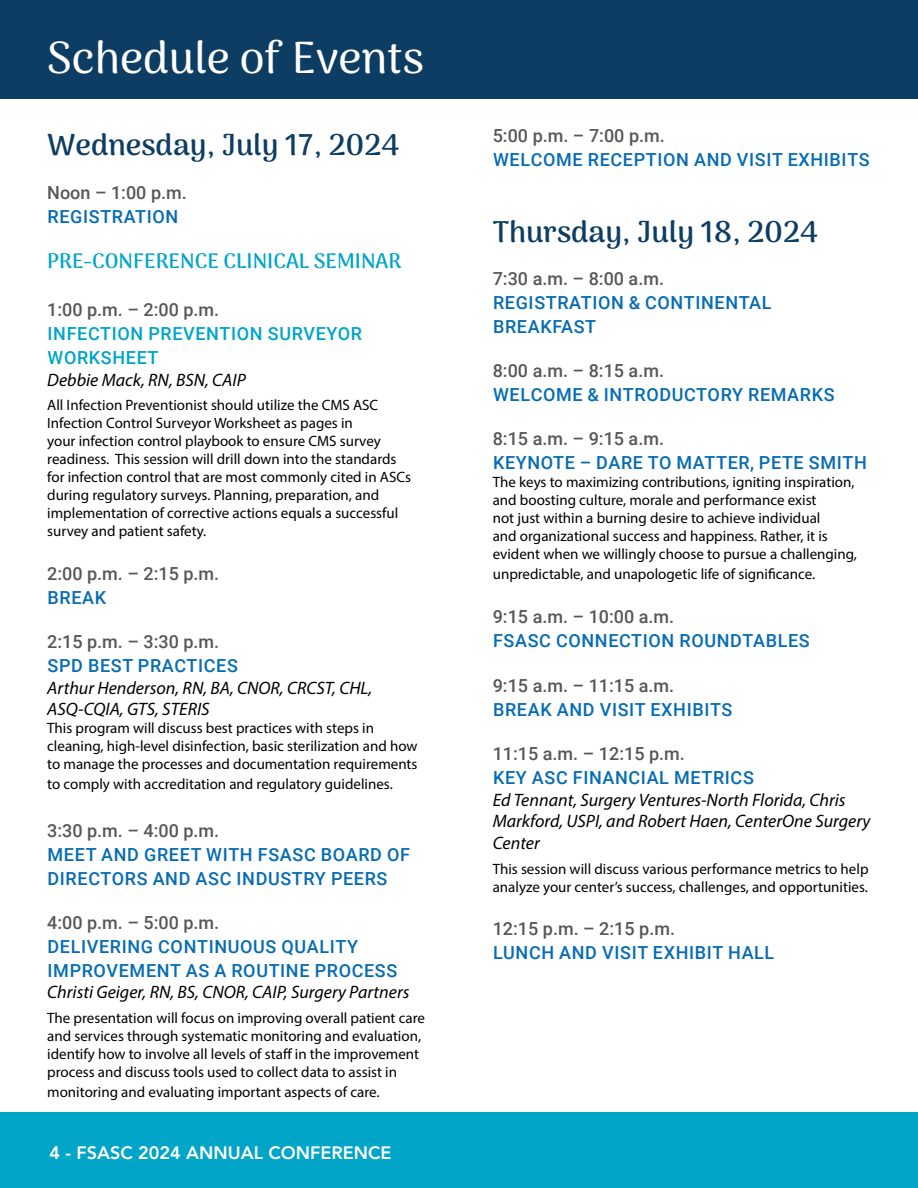
<style>
.page{position:relative;width:918px;height:1188px;background:#fff}
.page>*{position:absolute;margin:0;border:0;box-sizing:border-box;transform-origin:0 0}
.t1{font:500 45px "Arima Madurai";color:#fff}
.t2{font:600 30px "Arima Madurai";color:#0d3d62}
.t3{font:600 21px "Arima Madurai";color:#00a5c8}
.t4{font:500 18px/24px "Roboto";letter-spacing:.035em;color:#066cb5}
.t5{font:500 18px "Roboto";color:#575756}
.t6{font:italic 18px/21.6px "Myriad Pro";color:#000}
.t7{font:500 18px/24px "Roboto";letter-spacing:.035em;color:#00a5c8}
.t8{font:800 18px "Avenir";color:#fff}
.t9{font:15px/18px "Myriad Pro";color:#000}
</style>
<div class="page">
<div style="left:0;top:1112px;width:918px;height:76px;background:#00a5c8"></div>
<div style="left:0;top:0;width:918px;height:98px;background:#0d3d62"></div>
<h1 class="t1" style="left:47px;top:26px;width:379px">Schedule of Events</h1>
<h2 class="t2" style="left:47px;top:124px;width:354px">Wednesday, July 17, 2024</h2>
<p class="t5" style="left:47px;top:180px;width:141px">Noon – 1:00 p.m.</p>
<p class="t4" style="left:48px;top:204px;width:132px">REGISTRATION</p>
<h3 class="t3" style="left:47px;top:246px;width:356px">PRE-CONFERENCE CLINICAL SEMINAR</h3>
<p class="t5" style="left:47px;top:297px;width:174px">1:00 p.m. – 2:00 p.m.</p>
<p class="t7" style="left:48px;top:321px;width:316px">INFECTION PREVENTION SURVEYOR<br>WORKSHEET</p>
<p class="t6" style="left:47px;top:369px;width:200px">Debbie Mack, RN, BSN, CAIP</p>
<p class="t9" style="left:47px;top:396px;width:365px">All Infection Preventionist should utilize the CMS ASC Infection Control Surveyor Worksheet as pages in<br>your infection control playbook to ensure CMS survey readiness. This session will drill down into the standards for infection control that are most commonly cited in ASCs during regulatory surveys. Planning, preparation, and implementation of corrective actions equals a successful survey and patient safety.</p>
<p class="t5" style="left:47px;top:561px;width:174px">2:00 p.m. – 2:15 p.m.</p>
<p class="t4" style="left:48px;top:585px;width:60px">BREAK</p>
<p class="t5" style="left:47px;top:629px;width:174px">2:15 p.m. – 3:30 p.m.</p>
<p class="t4" style="left:48px;top:653px;width:192px">SPD BEST PRACTICES</p>
<p class="t6" style="left:47px;top:677px;width:327px">Arthur Henderson, RN, BA, CNOR, CRCST, CHL,<br>ASQ-CQIA, GTS, STERIS</p>
<p class="t9" style="left:47px;top:719px;width:372px">This program will discuss best practices with steps in cleaning, high-level disinfection, basic sterilization and how to manage the processes and documentation requirements</p>
<p class="t9" style="left:47px;top:775px;width:347px">to comply with accreditation and regulatory guidelines.</p>
<p class="t5" style="left:47px;top:818px;width:174px">3:30 p.m. – 4:00 p.m.</p>
<p class="t4" style="left:48px;top:842px;width:364px">MEET AND GREET WITH FSASC BOARD OF<br>DIRECTORS AND ASC INDUSTRY PEERS</p>
<p class="t5" style="left:47px;top:910px;width:174px">4:00 p.m. – 5:00 p.m.</p>
<p class="t4" style="left:48px;top:934px;width:351px">DELIVERING CONTINUOUS QUALITY<br>IMPROVEMENT AS A ROUTINE PROCESS</p>
<p class="t6" style="left:47px;top:981px;width:364px">Christi Geiger, RN, BS, CNOR, CAIP, Surgery Partners</p>
<p class="t9" style="left:47px;top:1009px;width:379px">The presentation will focus on improving overall patient care and services through systematic monitoring and evaluation, identify how to involve all levels of staff in the improvement process and discuss tools used to collect data to assist in</p>
<p class="t9" style="left:47px;top:1083px;width:334px">monitoring and evaluating important aspects of care.</p>
<p class="t8" style="left:50px;top:1139px;width:343px">4 - FSASC 2024 ANNUAL CONFERENCE</p>
<p class="t5" style="left:493px;top:123px;width:174px">5:00 p.m. – 7:00 p.m.</p>
<p class="t4" style="left:493px;top:147px;width:378px">WELCOME RECEPTION AND VISIT EXHIBITS</p>
<h2 class="t2" style="left:493px;top:210px;width:327px">Thursday, July 18, 2024</h2>
<p class="t5" style="left:493px;top:266px;width:173px">7:30 a.m. – 8:00 a.m.</p>
<p class="t4" style="left:493px;top:290px;width:280px">REGISTRATION &amp; CONTINENTAL<br>BREAKFAST</p>
<p class="t5" style="left:493px;top:358px;width:173px">8:00 a.m. – 8:15 a.m.</p>
<p class="t4" style="left:493px;top:382px;width:343px">WELCOME &amp; INTRODUCTORY REMARKS</p>
<p class="t5" style="left:493px;top:426px;width:173px">8:15 a.m. – 9:15 a.m.</p>
<p class="t4" style="left:493px;top:450px;width:375px">KEYNOTE – DARE TO MATTER, PETE SMITH</p>
<p class="t9" style="left:493px;top:473px;width:366px">The keys to maximizing contributions, igniting inspiration, and boosting culture, morale and performance exist<br>not just within a burning desire to achieve individual<br>and organizational success and happiness. Rather, it is evident when we willingly choose to pursue a challenging,</p>
<p class="t9" style="left:493px;top:565px;width:324px">unpredictable, and unapologetic life of significance.</p>
<p class="t5" style="left:493px;top:604px;width:183px">9:15 a.m. – 10:00 a.m.</p>
<p class="t4" style="left:493px;top:628px;width:318px">FSASC CONNECTION ROUNDTABLES</p>
<p class="t5" style="left:493px;top:673px;width:183px">9:15 a.m. – 11:15 a.m.</p>
<p class="t4" style="left:493px;top:697px;width:241px">BREAK AND VISIT EXHIBITS</p>
<p class="t5" style="left:493px;top:741px;width:194px">11:15 a.m. – 12:15 p.m.</p>
<p class="t4" style="left:493px;top:765px;width:262px">KEY ASC FINANCIAL METRICS</p>
<p class="t6" style="left:493px;top:788px;width:379px">Ed Tennant, Surgery Ventures-North Florida, Chris<br>Markford, USPI, and Robert Haen, CenterOne Surgery<br>Center</p>
<p class="t9" style="left:493px;top:859px;width:377px">This session will discuss various performance metrics to help analyze your center’s success, challenges, and opportunities.</p>
<p class="t5" style="left:493px;top:916px;width:184px">12:15 p.m. – 2:15 p.m.</p>
<p class="t4" style="left:493px;top:940px;width:283px">LUNCH AND VISIT EXHIBIT HALL</p>
</div>
